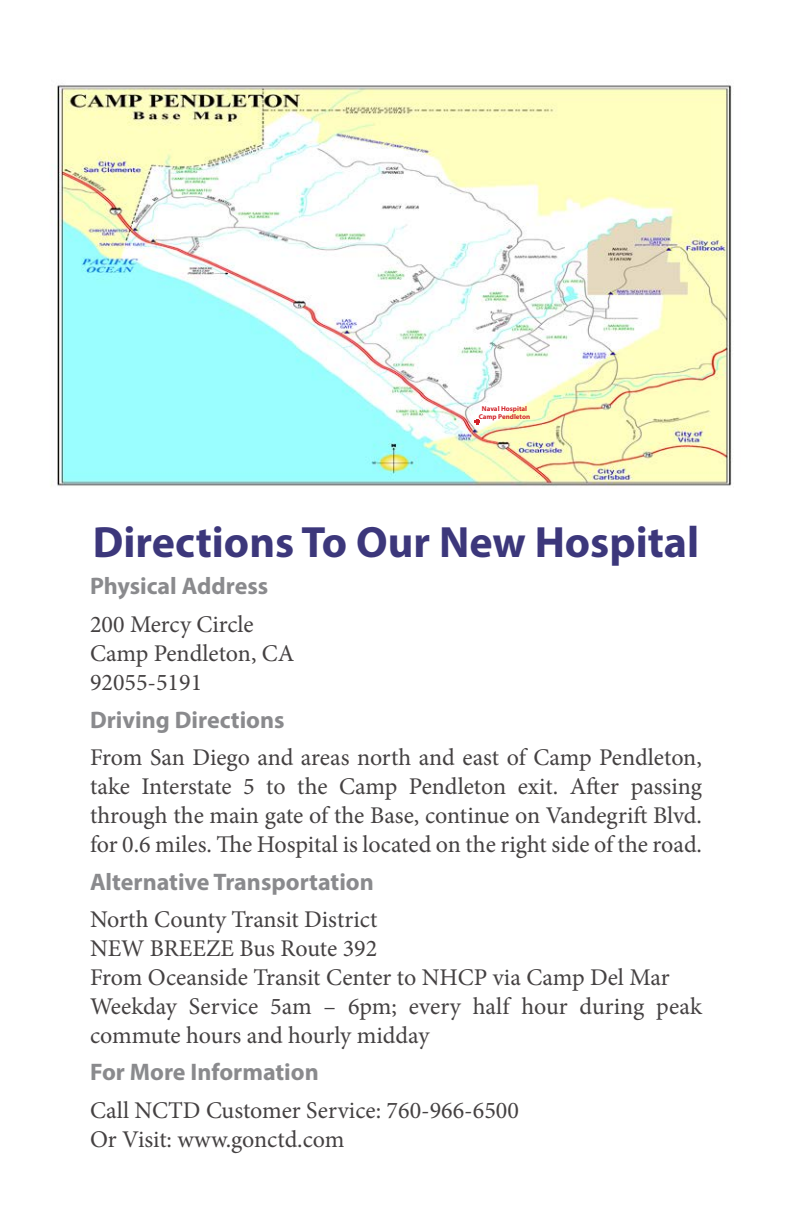
<style>
.page{position:relative;width:792px;height:1224px;background:#fff}
.page>*{position:absolute;margin:0;border:0;box-sizing:border-box;transform-origin:0 0}
.t1{font:700 44px "Myriad Pro";color:#191364}
.t2{font:24px/28.8px "Minion Pro";color:#231f20}
.t3{font:700 24px "Myriad Pro";color:#757679}
.subheading_nhcp{font:700 7px "Myriad Pro";color:#d1232a}
</style>
<div class="page">
<img style="left:51px;top:85px;width:681px;height:402px">
<svg style="left:474px;top:419px;width:6px;height:5px"></svg>
<p class="subheading_nhcp" style="left:482px;top:404px;width:47px">Naval Hospital</p>
<p class="subheading_nhcp" style="left:479px;top:412px;width:53px">Camp Pendleton</p>
<h1 class="t1" style="left:93px;top:513px;width:608px">Directions To Our New Hospital</h1>
<p class="t3" style="left:90px;top:571px;width:180px">Physical Address</p>
<p class="t2" style="left:90px;top:610px;width:206px">200 Mercy Circle<br>Camp Pendleton, CA<br>92055-5191</p>
<p class="t3" style="left:90px;top:704px;width:196px">Driving Directions</p>
<p class="t2" style="left:90px;top:744px;width:614px;text-align:justify">From San Diego and areas north and east of Camp Pendleton, take Interstate 5 to the Camp Pendleton exit. After passing through the main gate of the Base, continue on Vandegrift Blvd. for 0.6 miles. The Hospital is located on the right side of the road.</p>
<p class="t3" style="left:90px;top:866px;width:285px">Alternative Transportation</p>
<p class="t2" style="left:90px;top:906px;width:613px">North County Transit District<br>NEW BREEZE Bus Route 392<br>From Oceanside Transit Center to NHCP via Camp Del Mar Weekday Service 5am – 6pm; every half hour during peak commute hours and hourly midday</p>
<p class="t3" style="left:90px;top:1057px;width:230px">For More Information</p>
<p class="t2" style="left:90px;top:1096px;width:430px">Call NCTD Customer Service: 760-966-6500<br>Or Visit: www.gonctd.com</p>
</div>
